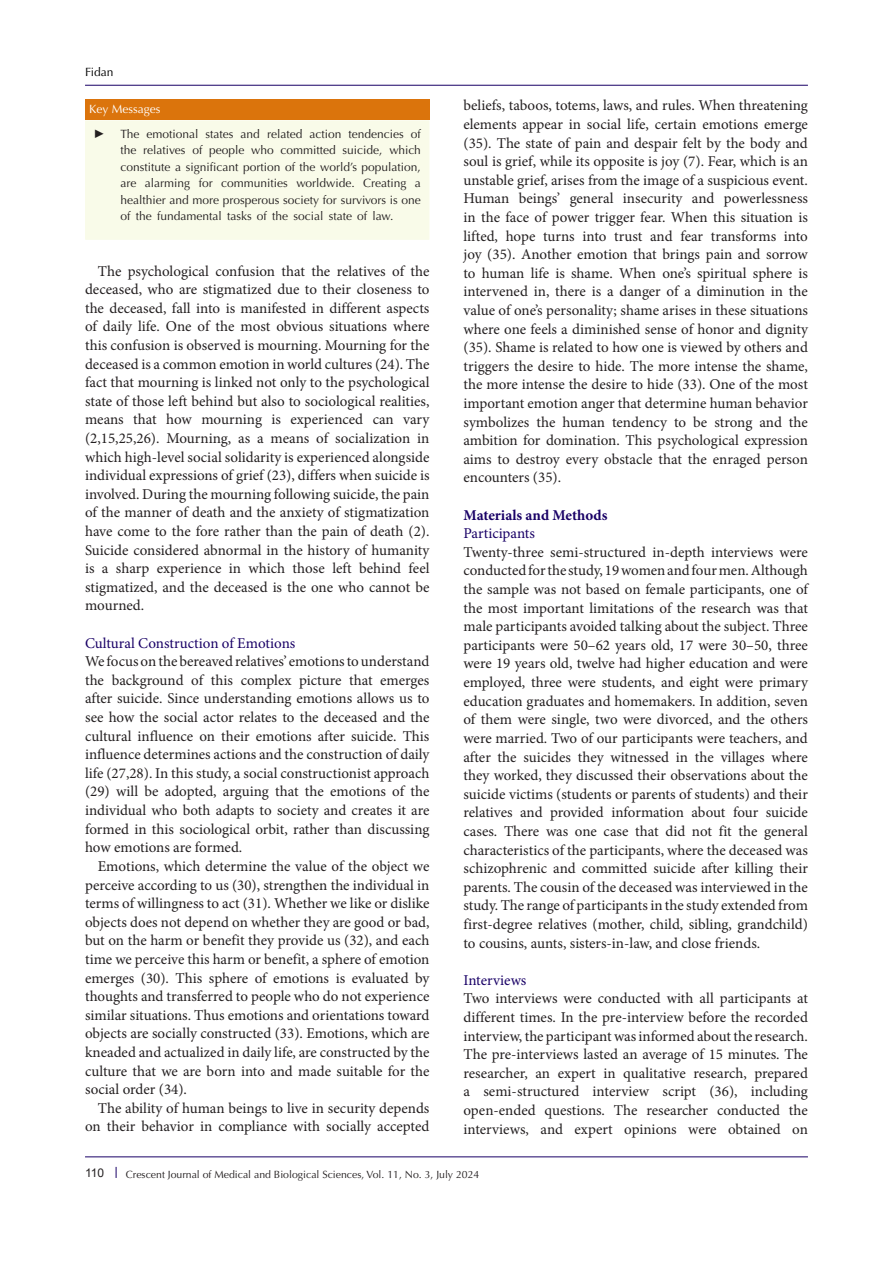
<style>
.page{position:relative;width:893px;height:1263px;background:#fff}
.page>*{position:absolute;margin:0;border:0;box-sizing:border-box;transform-origin:0 0}
.t1{font:15px/18.6px "Minion Pro";color:#231f20;text-align:justify}
.t2{font:15px "Minion Pro";color:#190066}
.t3{font:700 15px "Minion Pro";color:#190066}
.t4{font:12px/16.5px "Optima LT Std";color:#231f20;text-align:justify}
.t5{font:12px "Optima LT Std";color:#fff}
.t6{font:12px "Optima LT Std";color:#000001}
.t7{font:12px "Arial";color:#231f20}
.t8{font:12px "Times New Roman";color:#231f20}
.t9{font:10.5px "Optima LT Std";color:#231f20}
</style>
<div class="page">
<hr style="left:85px;top:1156px;width:723px;height:1px;background:#190066">
<hr style="left:85px;top:85px;width:723px;height:1px;background:#190066">
<div style="left:85px;top:120px;width:344px;height:120px;background:#f9fbe9"></div>
<div style="left:85px;top:99px;width:344px;height:21px;background:#db740c"></div>
<p class="t6" style="left:85px;top:65px;width:30px">Fidan</p>
<p class="t5" style="left:89px;top:102px;width:73px">Key Messages</p>
<p class="t8" style="left:94px;top:125px;width:13px">►</p>
<p class="t4" style="left:121px;top:125px;width:302px">The emotional states and related action tendencies of the relatives of people who committed suicide, which constitute a significant portion of the world’s population, are alarming for communities worldwide. Creating a healthier and more prosperous society for survivors is one of the fundamental tasks of the social state of law.</p>
<p class="t1" style="left:85px;top:262px;width:346px;text-indent:13px">The psychological confusion that the relatives of the deceased, who are stigmatized due to their closeness to the deceased, fall into is manifested in different aspects of daily life. One of the most obvious situations where this confusion is observed is mourning. Mourning for the deceased is a common emotion in world cultures (24). The fact that mourning is linked not only to the psychological state of those left behind but also to sociological realities, means that how mourning is experienced can vary (2,15,25,26). Mourning, as a means of socialization in which high-level social solidarity is experienced alongside individual expressions of grief (23), differs when suicide is involved. During the mourning following suicide, the pain of the manner of death and the anxiety of stigmatization have come to the fore rather than the pain of death (2).<br>Suicide considered abnormal in the history of humanity is a sharp experience in which those left behind feel stigmatized, and the deceased is the one who cannot be mourned.</p>
<p class="t2" style="left:85px;top:633px;width:212px">Cultural Construction of Emotions</p>
<p class="t1" style="left:85px;top:652px;width:346px">We focus on the bereaved relatives’ emotions to understand the background of this complex picture that emerges after suicide. Since understanding emotions allows us to see how the social actor relates to the deceased and the cultural influence on their emotions after suicide. This influence determines actions and the construction of daily life (27,28). In this study, a social constructionist approach (29) will be adopted, arguing that the emotions of the individual who both adapts to society and creates it are formed in this sociological orbit, rather than discussing how emotions are formed.</p>
<p class="t1" style="left:85px;top:857px;width:346px;text-indent:13px">Emotions, which determine the value of the object we perceive according to us (30), strengthen the individual in terms of willingness to act (31). Whether we like or dislike objects does not depend on whether they are good or bad, but on the harm or benefit they provide us (32), and each time we perceive this harm or benefit, a sphere of emotion emerges (30). This sphere of emotions is evaluated by thoughts and transferred to people who do not experience similar situations. Thus emotions and orientations toward objects are socially constructed (33). Emotions, which are kneaded and actualized in daily life, are constructed by the culture that we are born into and made suitable for the social order (34).</p>
<p class="t1" style="left:85px;top:1099px;width:346px;text-align:right">The ability of human beings to live in security depends on their behavior in compliance with socially accepted</p>
<p class="t1" style="left:463px;top:96px;width:346px">beliefs, taboos, totems, laws, and rules. When threatening elements appear in social life, certain emotions emerge (35). The state of pain and despair felt by the body and soul is grief, while its opposite is joy (7). Fear, which is an unstable grief, arises from the image of a suspicious event.<br>Human beings’ general insecurity and powerlessness in the face of power trigger fear. When this situation is lifted, hope turns into trust and fear transforms into joy (35). Another emotion that brings pain and sorrow to human life is shame. When one’s spiritual sphere is intervened in, there is a danger of a diminution in the value of one’s personality; shame arises in these situations where one feels a diminished sense of honor and dignity (35). Shame is related to how one is viewed by others and triggers the desire to hide. The more intense the shame, the more intense the desire to hide (33). One of the most important emotion anger that determine human behavior symbolizes the human tendency to be strong and the ambition for domination. This psychological expression aims to destroy every obstacle that the enraged person encounters (35).</p>
<p class="t3" style="left:463px;top:504px;width:145px">Materials and Methods</p>
<p class="t2" style="left:463px;top:523px;width:73px">Participants</p>
<p class="t1" style="left:463px;top:543px;width:346px">Twenty-three semi-structured in-depth interviews were conducted for the study, 19 women and four men. Although the sample was not based on female participants, one of the most important limitations of the research was that male participants avoided talking about the subject. Three participants were 50–62 years old, 17 were 30–50, three were 19 years old, twelve had higher education and were employed, three were students, and eight were primary education graduates and homemakers. In addition, seven of them were single, two were divorced, and the others were married. Two of our participants were teachers, and after the suicides they witnessed in the villages where they worked, they discussed their observations about the suicide victims (students or parents of students) and their relatives and provided information about four suicide cases. There was one case that did not fit the general characteristics of the participants, where the deceased was schizophrenic and committed suicide after killing their parents. The cousin of the deceased was interviewed in the study. The range of participants in the study extended from first-degree relatives (mother, child, sibling, grandchild) to cousins, aunts, sisters-in-law, and close friends.</p>
<p class="t2" style="left:463px;top:970px;width:64px">Interviews</p>
<p class="t1" style="left:463px;top:989px;width:346px">Two interviews were conducted with all participants at different times. In the pre-interview before the recorded interview, the participant was informed about the research.<br>The pre-interviews lasted an average of 15 minutes. The researcher, an expert in qualitative research, prepared a semi-structured interview script (36), including open-ended questions. The researcher conducted the interviews, and expert opinions were obtained on</p>
<p class="t7" style="left:85px;top:1164px;width:21px">110</p>
<p class="t9" style="left:126px;top:1168px;width:355px">Crescent Journal of Medical and Biological Sciences, Vol. 11, No. 3, July 2024</p>
</div>
